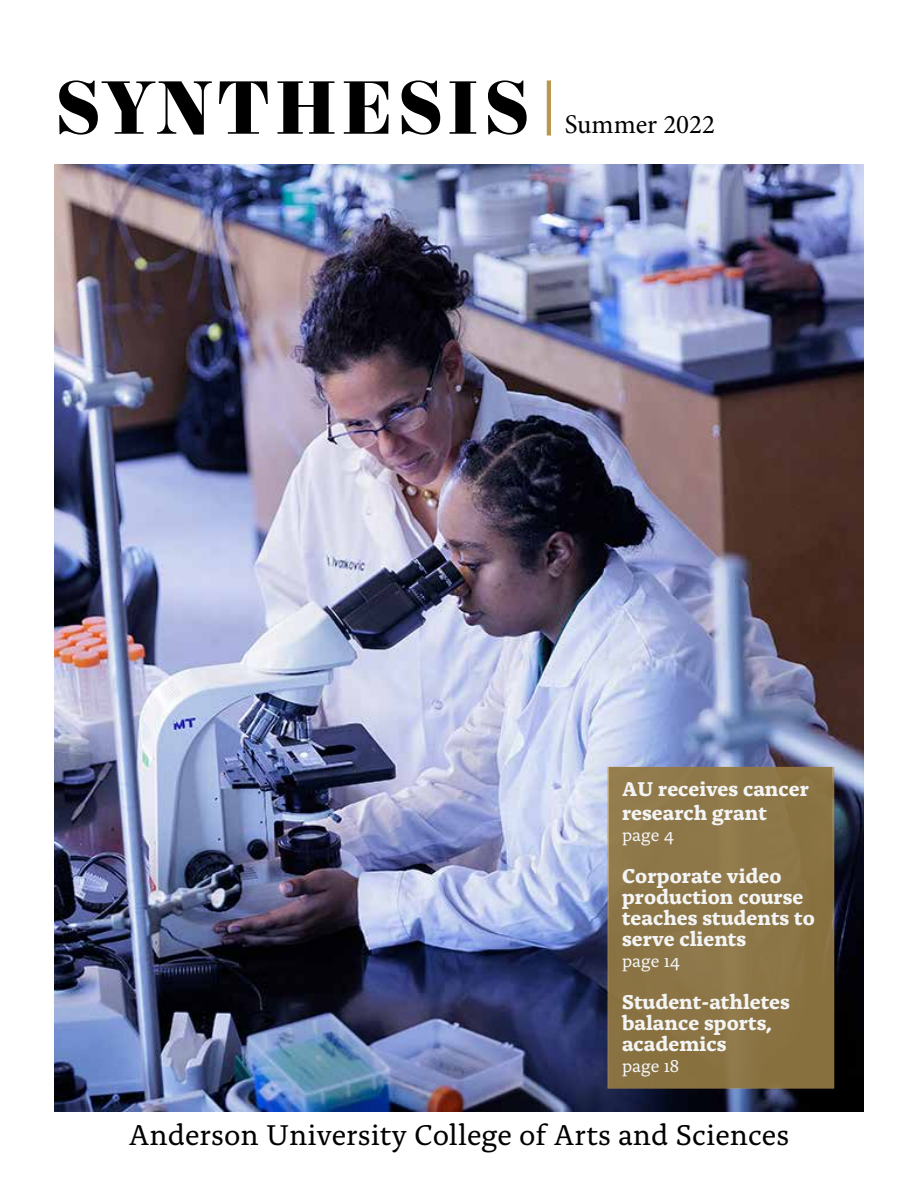
<style>
.page{position:relative;width:918px;height:1188px;background:#fff}
.page>*{position:absolute;margin:0;border:0;box-sizing:border-box;transform-origin:0 0}
.t1{font:700 75px "Mort Modern 11";letter-spacing:.05em;color:#000}
.t2{font:30px "Alda OTCEV";color:#000}
.t3{font:27px "Minion Pro";color:#000}
.t4{font:700 21px/21px "Alda OTCEV";color:#f3f4f4}
.t5{font:18px "Alda OTCEV";color:#f3f4f4}
</style>
<div class="page">
<img style="left:54px;top:164px;width:810px;height:948px">
<hr style="left:547px;top:80px;width:4px;height:56px;background:#ba9652">
<div style="left:608px;top:767px;width:226px;height:322px;background:#8c7547;border:2px solid #ba9652"></div>
<h1 class="t1" style="left:54px;top:57px;width:477px">SYNTHESIS</h1>
<p class="t3" style="left:565px;top:106px;width:152px">Summer 2022</p>
<p class="t4" style="left:622px;top:775px;width:188px;line-height:24px">AU receives cancer research grant</p>
<p class="t5" style="left:622px;top:821px;width:53px">page 4</p>
<p class="t4" style="left:622px;top:864px;width:194px">Corporate video production course teaches students to serve clients</p>
<p class="t5" style="left:622px;top:948px;width:59px">page 14</p>
<p class="t4" style="left:622px;top:990px;width:169px">Student-athletes balance sports, academics</p>
<p class="t5" style="left:622px;top:1053px;width:59px">page 18</p>
<h2 class="t2" style="left:129px;top:1113px;width:662px">Anderson University College of Arts and Sciences</h2>
</div>
